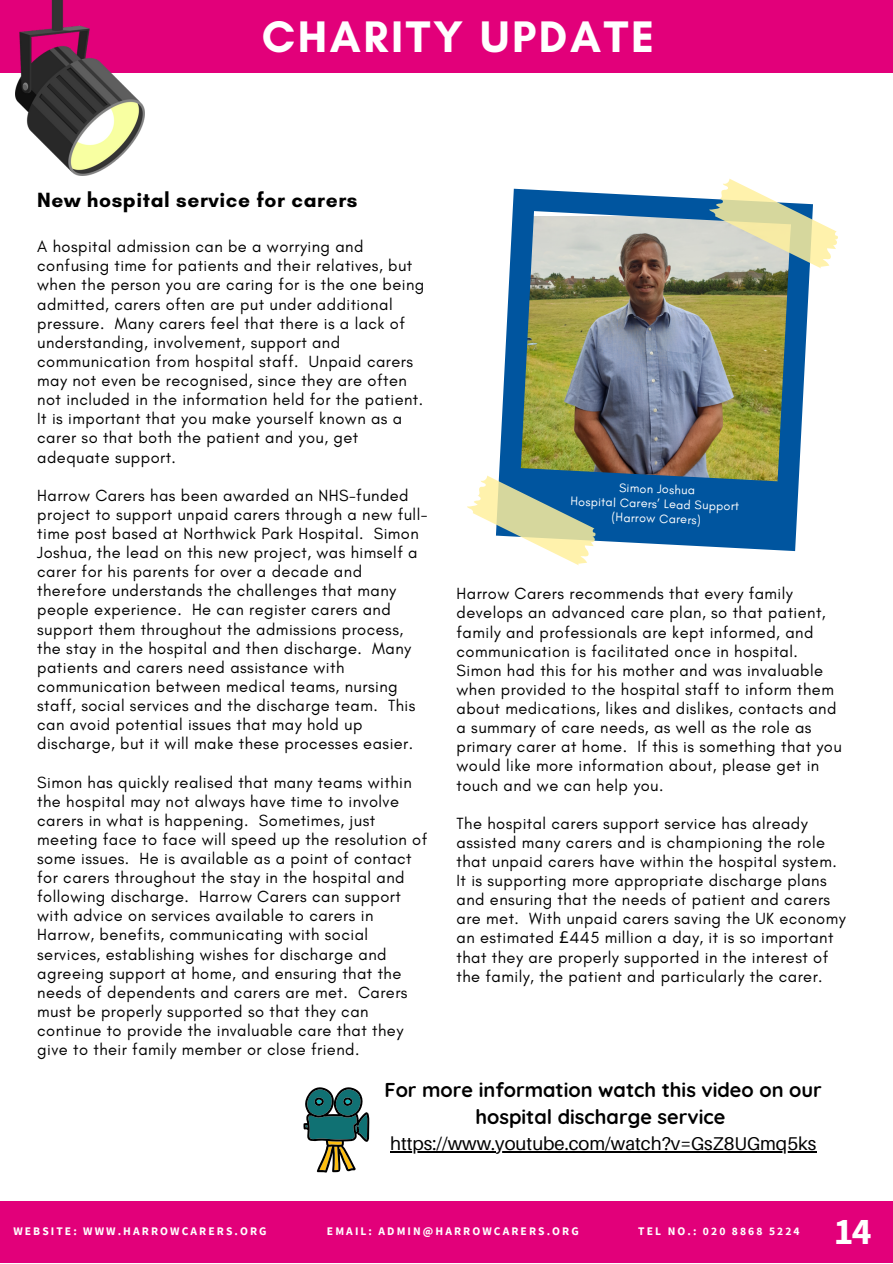
<style>
.page{position:relative;width:893px;height:1264px;background:#fff}
.page>*{position:absolute;margin:0;border:0;box-sizing:border-box;transform-origin:0 0}
.t1{font:700 45px "Glacial Indifference";letter-spacing:.06em;color:#fff}
.t2{font:700 37.5px "Source Sans Pro";color:#fff}
.t3{font:700 21px "Glacial Indifference";letter-spacing:.025em;color:#000}
.t4{font:700 19.95px "Quicksand";color:#000}
.t5{font:18.45px "Aileron";color:#000}
.t6{font:16.5px/19px "Glacial Indifference";letter-spacing:.025em;color:#000}
.t7{font:12.6px "Glacial Indifference";color:#fff}
.t8{font:700 11.55px "Source Sans Pro";letter-spacing:.18em;color:#fff}
.s1{font-family:"Noto Sans"}
</style>
<div class="page">
<div style="left:0;top:1201px;width:892px;height:61px;background:#e2007a"></div>
<div style="left:0;top:0;width:892px;height:72px;background:#e2007a"></div>
<img style="left:15px;top:0;width:129px;height:176px">
<img style="left:499px;top:189px;width:311px;height:362px">
<svg style="left:709px;top:179px;width:128px;height:89px"></svg>
<svg style="left:467px;top:475px;width:128px;height:90px"></svg>
<svg style="left:303px;top:1087px;width:66px;height:85px"></svg>
<hr style="left:390px;top:1151px;width:426px;height:1px;background:#000">
<p class="t1" style="left:262px;top:9px;width:394px">CHARITY UPDATE</p>
<p class="t3" style="left:37px;top:187px;width:322px">New hospital service for carers</p>
<p class="t6" style="left:37px;top:237px;width:388px">A hospital admission can be a worrying and confusing time for patients and their relatives, but when the person you are caring for is the one being admitted, carers often are put under additional pressure. Many carers feel that there is a lack of understanding, involvement, support and communication from hospital staff. Unpaid carers may not even be recognised, since they are often not included in the information held for the patient.<br>It is important that you make yourself known as a carer so that both the patient and you, get adequate support.</p>
<p class="t6" style="left:37px;top:485px;width:392px">Harrow Carers has been awarded an NHS-funded project to support unpaid carers through a new full&shy;time post based at Northwick Park Hospital. Simon Joshua, the lead on this new project, was himself a carer for his parents for over a decade and therefore understands the challenges that many people experience. He can register carers and support them throughout the admissions process, the stay in the hospital and then discharge. Many patients and carers need assistance with communication between medical teams, nursing staff, social services and the discharge team. This can avoid potential issues that may hold up discharge, but it will make these processes easier.</p>
<p class="t6" style="left:37px;top:772px;width:391px">Simon has quickly realised that many teams within the hospital may not always have time to involve carers in what is happening. Sometimes, just meeting face to face will speed up the resolution of some issues. He is available as a point of contact for carers throughout the stay in the hospital and following discharge. Harrow Carers can support with advice on services available to carers in Harrow, benefits, communicating with social services, establishing wishes for discharge and agreeing support at home, and ensuring that the needs of dependents and carers are met. Carers must be properly supported so that they can continue to provide the invaluable care that they give to their family member or close friend.</p>
<p class="t7" style="left:619px;top:480px;width:77px;rotate:2deg">Simon Joshua</p>
<p class="t7" style="left:570px;top:493px;width:170px;rotate:2deg">Hospital Carers’ Lead Support</p>
<p class="t7" style="left:612px;top:509px;width:91px;rotate:2deg">(Harrow Carers)</p>
<p class="t6" style="left:456px;top:584px;width:387px">Harrow Carers recommends that every family develops an advanced care plan, so that patient, family and professionals are kept informed, and communication is facilitated once in hospital.<br>Simon had this for his mother and was invaluable when provided to the hospital staff to inform them about medications, likes and dislikes, contacts and a summary of care needs, as well as the role as primary carer at home. If this is something that you would like more information about, please get in touch and we can help you.</p>
<p class="t6" style="left:456px;top:813px;width:390px">The hospital carers support service has already assisted many carers and is championing the role that unpaid carers have within the hospital system.<br>It is supporting more appropriate discharge plans and ensuring that the needs of patient and carers are met. With unpaid carers saving the UK economy an estimated <span class="s1">£</span>445 million a day, it is so important that they are properly supported in the interest of the family, the patient and particularly the carer.</p>
<p class="t4" style="left:384px;top:1077px;width:439px">For more information watch this video on our</p>
<p class="t4" style="left:475px;top:1104px;width:251px">hospital discharge service</p>
<p class="t5" style="left:390px;top:1132px;width:427px">https://www.youtube.com/watch?v=GsZ8UGmq5ks</p>
<p class="t2" style="left:851px;top:1206px;width:38px">10</p>
<p class="t8" style="left:13px;top:1223px;width:255px">WEBSITE: WWW.HARROWCARERS.ORG</p>
<p class="t8" style="left:327px;top:1223px;width:253px">EMAIL: ADMIN@HARROWCARERS.ORG</p>
<p class="t8" style="left:638px;top:1223px;width:163px">TEL NO.: 020 8868 5224</p>
<p class="t2" style="left:833px;top:1206px;width:39px">14</p>
</div>
